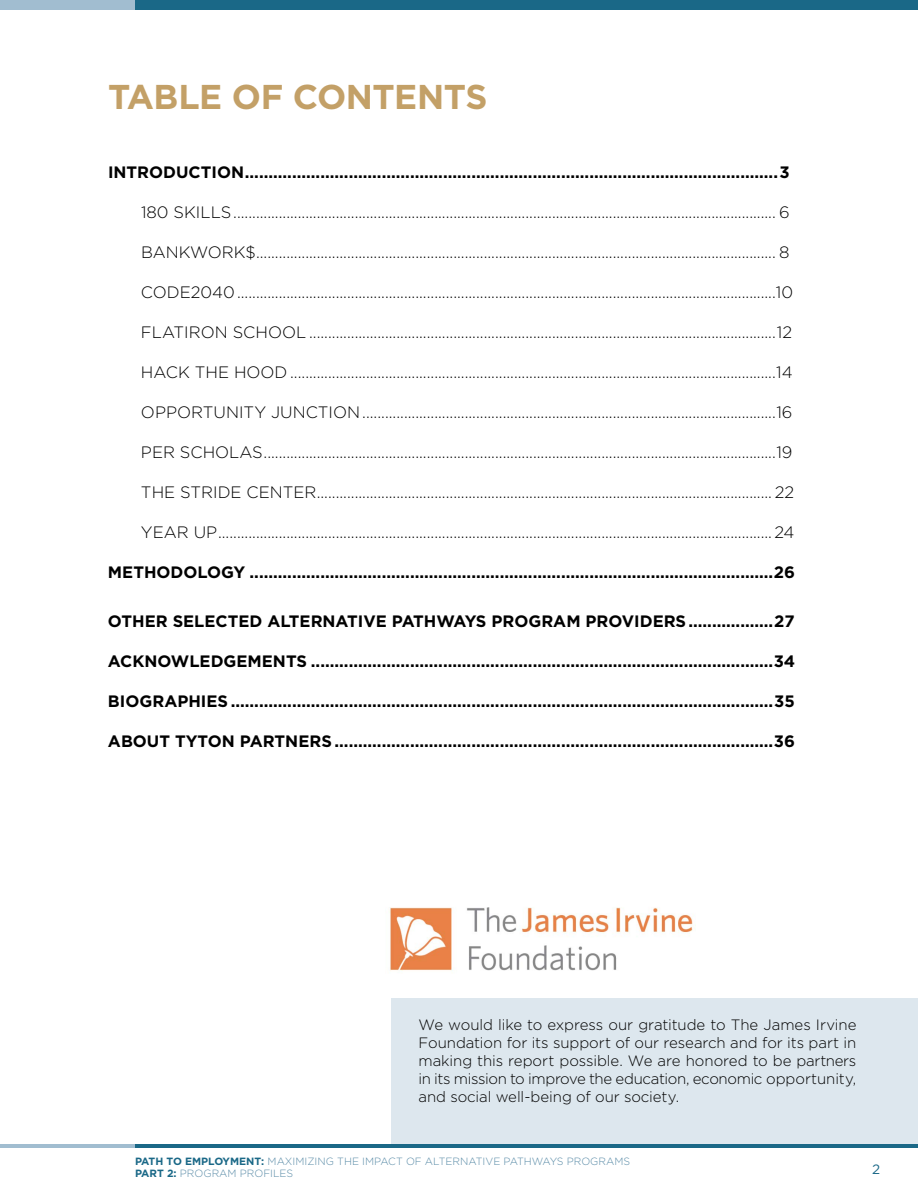
<style>
.page{position:relative;width:918px;height:1188px;background:#fff}
.page>*{position:absolute;margin:0;border:0;box-sizing:border-box;transform-origin:0 0}
.t1{font:700 34.5px "Gotham";letter-spacing:-.015em;color:#c3a067}
.t2{font:300 16.5px "Gotham";color:#000}
.t3{font:700 16.5px "Gotham";color:#000}
.t4{font:300 15px/18px "Gotham";letter-spacing:-.005em;color:#000;text-align:justify}
.t5{font:13.5px "Gotham";color:#1a6887}
.t6{font:300 10.5px/12px "Gotham";color:#598ba7}
.s1{font-weight:700;color:#1a6887}
</style>
<div class="page">
<hr style="left:135px;top:1144px;width:783px;height:4px;background:#1a6887">
<hr style="left:0;top:1144px;width:135px;height:4px;background:#a1bdd0">
<div style="left:135px;top:0;width:783px;height:9px;background:#1a6887"></div>
<div style="left:0;top:0;width:135px;height:9px;background:#a1bdd0"></div>
<div style="left:392px;top:998px;width:526px;height:146px;background:#dde7ee"></div>
<img style="left:389px;top:907px;width:307px;height:64px">
<h1 class="t1" style="left:108px;top:73px;width:381px">TABLE OF CONTENTS</h1>
<p class="t3" style="left:108px;top:161px;width:683px">INTRODUCTION.................................................................................................................3</p>
<p class="t2" style="left:141px;top:202px;width:650px">180 SKILLS............................................................................................................................................... 6</p>
<p class="t2" style="left:141px;top:242px;width:650px">BANKWORK$......................................................................................................................................... 8</p>
<p class="t2" style="left:141px;top:282px;width:654px">CODE2040..............................................................................................................................................10</p>
<p class="t2" style="left:141px;top:322px;width:653px">FLATIRON SCHOOL ...........................................................................................................................12</p>
<p class="t2" style="left:141px;top:362px;width:653px">HACK THE HOOD ................................................................................................................................14</p>
<p class="t2" style="left:141px;top:402px;width:653px">OPPORTUNITY JUNCTION.............................................................................................................16</p>
<p class="t2" style="left:141px;top:442px;width:653px">PER SCHOLAS.......................................................................................................................................19</p>
<p class="t2" style="left:141px;top:482px;width:655px">THE STRIDE CENTER........................................................................................................................ 22</p>
<p class="t2" style="left:141px;top:522px;width:655px">YEAR UP..................................................................................................................................................24</p>
<p class="t3" style="left:108px;top:562px;width:689px">METHODOLOGY ...............................................................................................................26</p>
<p class="t3" style="left:108px;top:610px;width:688px">OTHER SELECTED ALTERNATIVE PATHWAYS PROGRAM PROVIDERS..................27</p>
<p class="t3" style="left:108px;top:650px;width:689px">ACKNOWLEDGEMENTS ..................................................................................................34</p>
<p class="t3" style="left:108px;top:690px;width:688px">BIOGRAPHIES ...................................................................................................................35</p>
<p class="t3" style="left:108px;top:730px;width:689px">ABOUT TYTON PARTNERS .............................................................................................36</p>
<p class="t4" style="left:418px;top:1015px;width:439px">We would like to express our gratitude to The James Irvine Foundation for its support of our research and for its part in making this report possible. We are honored to be partners in its mission to improve the education, economic opportunity, and social well-being of our society.</p>
<p class="t6" style="left:135px;top:1155px;width:497px"><span class="s1">PATH TO EMPLOYMENT:</span> MAXIMIZING THE IMPACT OF ALTERNATIVE PATHWAYS PROGRAMS<br><span class="s1">PART 2:</span> PROGRAM PROFILES</p>
<p class="t5" style="left:872px;top:1160px;width:10px">2</p>
</div>
